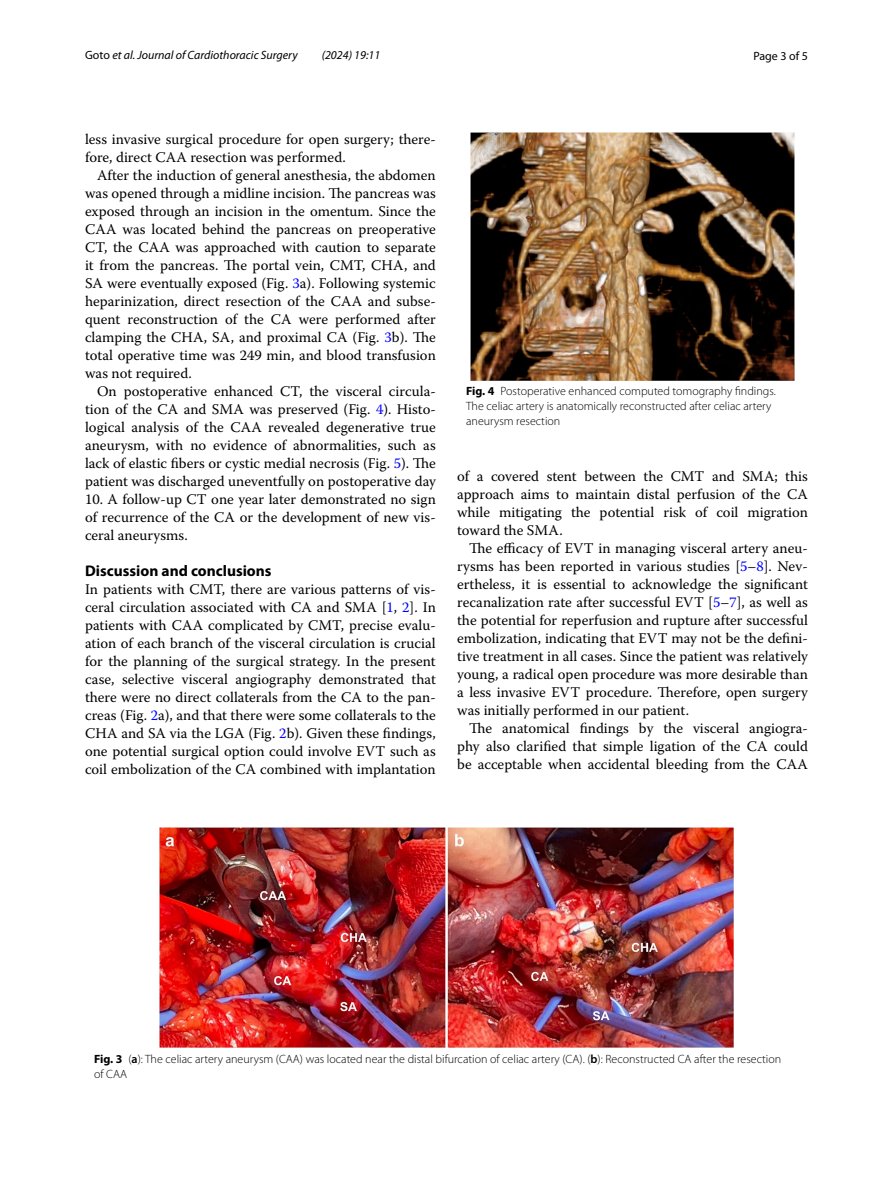
<style>
.page{position:relative;width:893px;height:1187px;background:#fff}
.page>*{position:absolute;margin:0;border:0;box-sizing:border-box;transform-origin:0 0}
.t1{font:700 15.45px "Myriad Pro";color:#000}
.t2{font:14.7px/18px "Warnock Pro";color:#000;text-align:justify}
.t3{font:300 12px/15px "Myriad Pro";color:#000}
.t4{font:italic 12px "Myriad Pro";color:#000}
.t5{font:12px "Myriad Pro";color:#000}
.s1{font-style:normal}
.s2{color:#00f}
.s3{font-weight:700}
.s4{font-weight:600}
</style>
<div class="page">
<img style="left:160px;top:827px;width:573px;height:220px">
<img style="left:471px;top:133px;width:323px;height:247px">
<p class="t4" style="left:85px;top:48px;width:214px"><span class="s1">Goto</span> et al. Journal of Cardiothoracic Surgery</p>
<p class="t4" style="left:322px;top:48px;width:60px">(2024) 19:11</p>
<p class="t5" style="left:753px;top:48px;width:56px">Page 3 of 5</p>
<p class="t2" style="left:85px;top:130px;width:352px">less invasive surgical procedure for open surgery; there&shy;fore, direct CAA resection was performed.</p>
<p class="t2" style="left:85px;top:166px;width:352px;text-indent:12px">After the induction of general anesthesia, the abdomen was opened through a midline incision. The pancreas was exposed through an incision in the omentum. Since the CAA was located behind the pancreas on preoperative CT, the CAA was approached with caution to separate it from the pancreas. The portal vein, CMT, CHA, and SA were eventually exposed (Fig. <span class="s2">3</span>a). Following systemic heparinization, direct resection of the CAA and subse&shy;quent reconstruction of the CA were performed after clamping the CHA, SA, and proximal CA (Fig. <span class="s2">3</span>b). The total operative time was 249 min, and blood transfusion was not required.</p>
<p class="t2" style="left:85px;top:382px;width:352px;text-indent:12px">On postoperative enhanced CT, the visceral circula&shy;tion of the CA and SMA was preserved (Fig. <span class="s2">4</span>). Histo&shy;logical analysis of the CAA revealed degenerative true aneurysm, with no evidence of abnormalities, such as lack of elastic fibers or cystic medial necrosis (Fig. <span class="s2">5</span>). The patient was discharged uneventfully on postoperative day</p>
<p class="t2" style="left:85px;top:490px;width:352px">10. A follow-up CT one year later demonstrated no sign of recurrence of the CA or the development of new vis&shy;ceral aneurysms.</p>
<p class="t1" style="left:85px;top:560px;width:188px">Discussion and conclusions</p>
<p class="t2" style="left:85px;top:580px;width:352px">In patients with CMT, there are various patterns of vis&shy;ceral circulation associated with CA and SMA [<span class="s2">1</span>, <span class="s2">2</span>]. In patients with CAA complicated by CMT, precise evalu&shy;ation of each branch of the visceral circulation is crucial for the planning of the surgical strategy. In the present case, selective visceral angiography demonstrated that there were no direct collaterals from the CA to the pan&shy;creas (Fig. <span class="s2">2</span>a), and that there were some collaterals to the CHA and SA via the LGA (Fig. <span class="s2">2</span>b). Given these findings, one potential surgical option could involve EVT such as coil embolization of the CA combined with implantation</p>
<p class="t3" style="left:466px;top:384px;width:311px"><span class="s3">Fig. 4</span> Postoperative enhanced computed tomography findings.<br>The celiac artery is anatomically reconstructed after celiac artery aneurysm resection</p>
<p class="t2" style="left:457px;top:467px;width:352px">of a covered stent between the CMT and SMA; this approach aims to maintain distal perfusion of the CA while mitigating the potential risk of coil migration toward the SMA.</p>
<p class="t2" style="left:457px;top:539px;width:352px;text-indent:12px">The efficacy of EVT in managing visceral artery aneu&shy;rysms has been reported in various studies [<span class="s2">5</span>–<span class="s2">8</span>]. Nev&shy;ertheless, it is essential to acknowledge the significant recanalization rate after successful EVT [<span class="s2">5</span>–<span class="s2">7</span>], as well as the potential for reperfusion and rupture after successful embolization, indicating that EVT may not be the defini&shy;tive treatment in all cases. Since the patient was relatively young, a radical open procedure was more desirable than a less invasive EVT procedure. Therefore, open surgery was initially performed in our patient.</p>
<p class="t2" style="left:457px;top:719px;width:352px;text-indent:12px">The anatomical findings by the visceral angiogra&shy;phy also clarified that simple ligation of the CA could be acceptable when accidental bleeding from the CAA</p>
<p class="t3" style="left:94px;top:1051px;width:689px"><span class="s3">Fig. 3</span> (<span class="s4">a</span>): The celiac artery aneurysm (CAA) was located near the distal bifurcation of celiac artery (CA). (<span class="s4">b</span>): Reconstructed CA after the resection of CAA</p>
</div>
